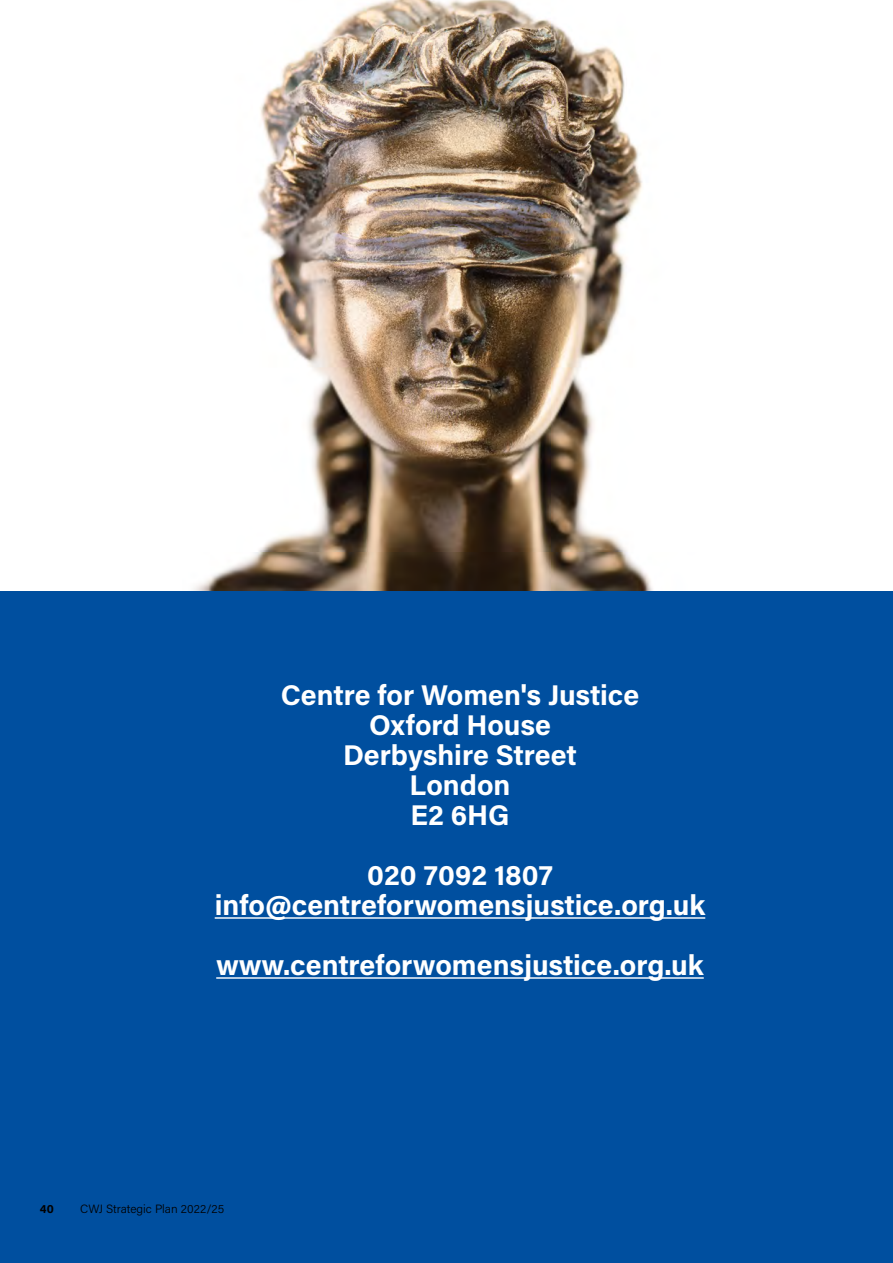
<style>
.page{position:relative;width:893px;height:1263px;background:#004f9f}
.page>*{position:absolute;margin:0;border:0;box-sizing:border-box;transform-origin:0 0}
.t1{font:700 28.5px/30px "Acumin Pro";color:#fff;text-align:center}
.t2{font:300 12px "Acumin Pro";color:#000}
.t3{font:700 12px "Acumin Pro";color:#000}
</style>
<div class="page">
<hr style="left:215px;top:917px;width:490px;height:2px;background:#fff">
<hr style="left:216px;top:977px;width:488px;height:2px;background:#fff">
<img style="left:0;top:0;width:893px;height:590px">
<p class="t1" style="left:281px;top:679px;width:360px">Centre for Women's Justice<br>Oxford House<br>Derbyshire Street<br>London<br>E2 6HG</p>
<p class="t1" style="left:215px;top:859px;width:492px">020 7092 1807 info@centreforwomensjustice.org.uk</p>
<p class="t1" style="left:216px;top:949px;width:489px">www.centreforwomensjustice.org.uk</p>
<p class="t3" style="left:40px;top:1201px;width:16px">40</p>
<p class="t2" style="left:80px;top:1201px;width:146px">CWJ Strategic Plan 2022/25</p>
</div>
